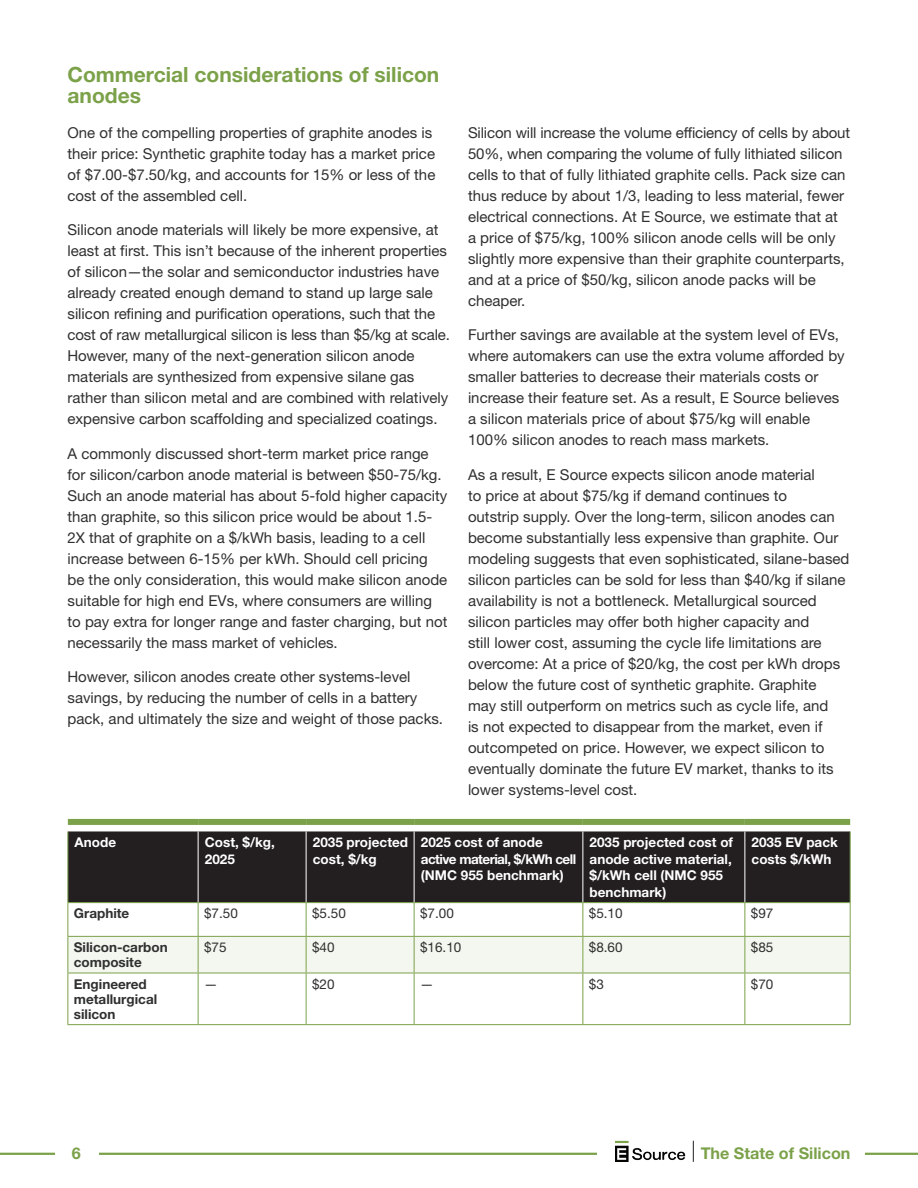
<style>
.page{position:relative;width:918px;height:1188px;background:#fff}
.page>*{position:absolute;margin:0;border:0;box-sizing:border-box;transform-origin:0 0}
.t1{font:700 21px/21px "Helvetica Neue LT Std";color:#7ba149}
.t2{font:700 16.2px "Helvetica Neue LT Std";color:#7ba149}
.t3{font:15px/21px "Helvetica Neue LT Std";color:#2f3030}
.t4{font:700 13.5px/16.5px "Helvetica Neue LT Std";color:#fff}
.t5{font:700 13.5px/15px "Helvetica Neue LT Std";color:#2f3030}
.t6{font:13.5px "Helvetica Neue LT Std";color:#2f3030}
</style>
<div class="page">
<div style="left:69px;top:831px;width:781px;height:71px;background:#231f20"></div>
<div style="left:69px;top:937px;width:781px;height:36px;background:#f4f7ef"></div>
<hr style="left:68px;top:831px;width:1px;height:71px;background:#7ba149">
<hr style="left:850px;top:831px;width:1px;height:71px;background:#7ba149">
<hr style="left:68px;top:902px;width:130px;height:1px;background:#7ba149">
<hr style="left:68px;top:903px;width:1px;height:33px;background:#7ba149">
<hr style="left:198px;top:902px;width:108px;height:1px;background:#7ba149">
<hr style="left:198px;top:903px;width:1px;height:33px;background:#7ba149">
<hr style="left:306px;top:902px;width:108px;height:1px;background:#7ba149">
<hr style="left:306px;top:903px;width:1px;height:33px;background:#7ba149">
<hr style="left:414px;top:902px;width:169px;height:1px;background:#7ba149">
<hr style="left:414px;top:903px;width:1px;height:33px;background:#7ba149">
<hr style="left:583px;top:902px;width:162px;height:1px;background:#7ba149">
<hr style="left:582px;top:903px;width:1px;height:33px;background:#7ba149">
<hr style="left:745px;top:902px;width:106px;height:1px;background:#7ba149">
<hr style="left:744px;top:903px;width:1px;height:33px;background:#7ba149">
<hr style="left:850px;top:903px;width:1px;height:33px;background:#7ba149">
<hr style="left:68px;top:936px;width:130px;height:1px;background:#7ba149">
<hr style="left:68px;top:937px;width:1px;height:36px;background:#7ba149">
<hr style="left:198px;top:936px;width:108px;height:1px;background:#7ba149">
<hr style="left:198px;top:937px;width:1px;height:36px;background:#7ba149">
<hr style="left:306px;top:936px;width:108px;height:1px;background:#7ba149">
<hr style="left:306px;top:937px;width:1px;height:36px;background:#7ba149">
<hr style="left:414px;top:936px;width:169px;height:1px;background:#7ba149">
<hr style="left:414px;top:937px;width:1px;height:36px;background:#7ba149">
<hr style="left:583px;top:936px;width:162px;height:1px;background:#7ba149">
<hr style="left:582px;top:937px;width:1px;height:36px;background:#7ba149">
<hr style="left:745px;top:936px;width:106px;height:1px;background:#7ba149">
<hr style="left:744px;top:937px;width:1px;height:36px;background:#7ba149">
<hr style="left:850px;top:937px;width:1px;height:36px;background:#7ba149">
<hr style="left:68px;top:973px;width:130px;height:1px;background:#7ba149">
<hr style="left:68px;top:973px;width:1px;height:51px;background:#7ba149">
<hr style="left:198px;top:973px;width:108px;height:1px;background:#7ba149">
<hr style="left:198px;top:973px;width:1px;height:51px;background:#7ba149">
<hr style="left:306px;top:973px;width:108px;height:1px;background:#7ba149">
<hr style="left:306px;top:973px;width:1px;height:51px;background:#7ba149">
<hr style="left:414px;top:973px;width:169px;height:1px;background:#7ba149">
<hr style="left:414px;top:973px;width:1px;height:51px;background:#7ba149">
<hr style="left:583px;top:973px;width:162px;height:1px;background:#7ba149">
<hr style="left:582px;top:973px;width:1px;height:51px;background:#7ba149">
<hr style="left:745px;top:973px;width:106px;height:1px;background:#7ba149">
<hr style="left:744px;top:973px;width:1px;height:51px;background:#7ba149">
<hr style="left:850px;top:973px;width:1px;height:51px;background:#7ba149">
<hr style="left:68px;top:1024px;width:130px;height:1px;background:#7ba149">
<hr style="left:198px;top:1024px;width:108px;height:1px;background:#7ba149">
<hr style="left:306px;top:1024px;width:108px;height:1px;background:#7ba149">
<hr style="left:414px;top:1024px;width:169px;height:1px;background:#7ba149">
<hr style="left:583px;top:1024px;width:162px;height:1px;background:#7ba149">
<hr style="left:745px;top:1024px;width:106px;height:1px;background:#7ba149">
<hr style="left:198px;top:831px;width:1px;height:71px;background:#fff">
<hr style="left:306px;top:831px;width:1px;height:71px;background:#fff">
<hr style="left:414px;top:831px;width:1px;height:71px;background:#fff">
<hr style="left:582px;top:831px;width:1px;height:71px;background:#fff">
<hr style="left:744px;top:831px;width:1px;height:71px;background:#fff">
<div style="left:68px;top:819px;width:130px;height:6px;background:#7ba149"></div>
<div style="left:198px;top:819px;width:108px;height:6px;background:#7ba149"></div>
<div style="left:306px;top:819px;width:108px;height:6px;background:#7ba149"></div>
<div style="left:414px;top:819px;width:169px;height:6px;background:#7ba149"></div>
<div style="left:583px;top:819px;width:162px;height:6px;background:#7ba149"></div>
<div style="left:745px;top:819px;width:105px;height:6px;background:#7ba149"></div>
<hr style="left:0;top:1153px;width:918px;height:2px;background:#7ba149">
<div style="left:597px;top:1150px;width:268px;height:8px;background:#fff"></div>
<div style="left:55px;top:1150px;width:43px;height:8px;background:#fff"></div>
<img style="left:615px;top:1141px;width:70px;height:21px">
<svg style="left:693px;top:1141px;width:1px;height:21px"></svg>
<h1 class="t1" style="left:68px;top:64px;width:373px">Commercial considerations of silicon anodes</h1>
<p class="t3" style="left:68px;top:122px;width:369px">One of the compelling properties of graphite anodes is their price: Synthetic graphite today has a market price of $7.00-$7.50/kg, and accounts for 15% or less of the cost of the assembled cell.</p>
<p class="t3" style="left:68px;top:219px;width:384px">Silicon anode materials will likely be more expensive, at least at first. This isn’t because of the inherent properties of silicon—the solar and semiconductor industries have already created enough demand to stand up large sale silicon refining and purification operations, such that the cost of raw metallurgical silicon is less than $5/kg at scale.<br>However, many of the next-generation silicon anode materials are synthesized from expensive silane gas rather than silicon metal and are combined with relatively expensive carbon scaffolding and specialized coatings.</p>
<p class="t3" style="left:68px;top:443px;width:381px">A commonly discussed short-term market price range for silicon/carbon anode material is between $50-75/kg.<br>Such an anode material has about 5-fold higher capacity than graphite, so this silicon price would be about 1.5- 2X that of graphite on a $/kWh basis, leading to a cell increase between 6-15% per kWh. Should cell pricing be the only consideration, this would make silicon anode suitable for high end EVs, where consumers are willing to pay extra for longer range and faster charging, but not necessarily the mass market of vehicles.</p>
<p class="t3" style="left:68px;top:666px;width:377px">However, silicon anodes create other systems-level savings, by reducing the number of cells in a battery pack, and ultimately the size and weight of those packs.</p>
<p class="t3" style="left:468px;top:122px;width:384px">Silicon will increase the volume efficiency of cells by about 50%, when comparing the volume of fully lithiated silicon cells to that of fully lithiated graphite cells. Pack size can thus reduce by about 1/3, leading to less material, fewer electrical connections. At E Source, we estimate that at<br>a price of $75/kg, 100% silicon anode cells will be only slightly more expensive than their graphite counterparts, and at a price of $50/kg, silicon anode packs will be cheaper.</p>
<p class="t3" style="left:468px;top:324px;width:378px">Further savings are available at the system level of EVs, where automakers can use the extra volume afforded by smaller batteries to decrease their materials costs or increase their feature set. As a result, E Source believes a silicon materials price of about $75/kg will enable 100% silicon anodes to reach mass markets.</p>
<p class="t3" style="left:468px;top:464px;width:383px">As a result, E Source expects silicon anode material<br>to price at about $75/kg if demand continues to<br>outstrip supply. Over the long-term, silicon anodes can become substantially less expensive than graphite. Our modeling suggests that even sophisticated, silane-based silicon particles can be sold for less than $40/kg if silane availability is not a bottleneck. Metallurgical sourced silicon particles may offer both higher capacity and<br>still lower cost, assuming the cycle life limitations are overcome: At a price of $20/kg, the cost per kWh drops below the future cost of synthetic graphite. Graphite<br>may still outperform on metrics such as cycle life, and<br>is not expected to disappear from the market, even if outcompeted on price. However, we expect silicon to eventually dominate the future EV market, thanks to its lower systems-level cost.</p>
<p class="t4" style="left:75px;top:834px;width:43px">Anode</p>
<p class="t4" style="left:205px;top:834px;width:72px">Cost, $/kg,<br>2025</p>
<p class="t4" style="left:313px;top:834px;width:97px">2035 projected cost, $/kg</p>
<p class="t4" style="left:421px;top:834px;width:157px">2025 cost of anode active material, $/kWh cell (NMC 955 benchmark)</p>
<p class="t4" style="left:590px;top:834px;width:145px">2035 projected cost of anode active material, $/kWh cell (NMC 955 benchmark)</p>
<p class="t4" style="left:752px;top:834px;width:88px">2035 EV pack costs $/kWh</p>
<p class="t5" style="left:74px;top:906px;width:57px">Graphite</p>
<p class="t6" style="left:204px;top:905px;width:35px">$7.50</p>
<p class="t6" style="left:312px;top:905px;width:35px">$5.50</p>
<p class="t6" style="left:420px;top:905px;width:35px">$7.00</p>
<p class="t6" style="left:589px;top:905px;width:35px">$5.10</p>
<p class="t6" style="left:751px;top:905px;width:24px">$97</p>
<p class="t5" style="left:74px;top:939px;width:95px">Silicon-carbon composite</p>
<p class="t6" style="left:204px;top:939px;width:24px">$75</p>
<p class="t6" style="left:312px;top:939px;width:24px">$40</p>
<p class="t6" style="left:420px;top:939px;width:43px">$16.10</p>
<p class="t6" style="left:589px;top:939px;width:35px">$8.60</p>
<p class="t6" style="left:751px;top:939px;width:24px">$85</p>
<p class="t5" style="left:74px;top:976px;width:85px">Engineered metallurgical silicon</p>
<p class="t6" style="left:204px;top:976px;width:15px">—</p>
<p class="t6" style="left:312px;top:976px;width:24px">$20</p>
<p class="t6" style="left:420px;top:976px;width:15px">—</p>
<p class="t6" style="left:589px;top:976px;width:17px">$3</p>
<p class="t6" style="left:751px;top:976px;width:24px">$70</p>
<p class="t2" style="left:72px;top:1144px;width:10px">6</p>
<p class="t2" style="left:701px;top:1144px;width:151px">The State of Silicon</p>
</div>
